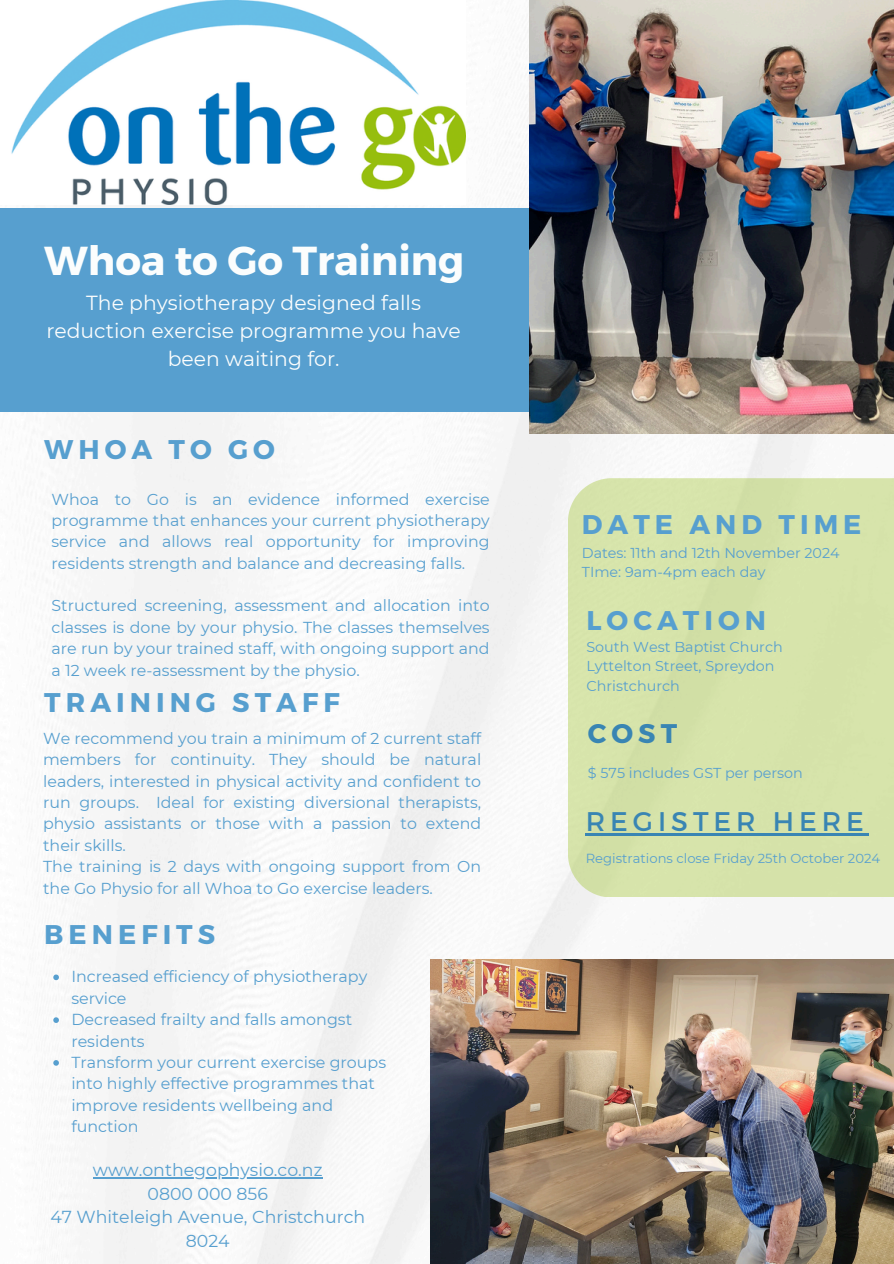
<style>
.page{position:relative;width:894px;height:1264px;background:#fff}
.page>*{position:absolute;margin:0;border:0;box-sizing:border-box;transform-origin:0 0}
.t1{font:700 40.35px "Montserrat";color:#fbfdfd}
.t2{font:700 27px "Montserrat";letter-spacing:.185em;color:#579fcf}
.t3{font:26.85px "Montserrat";letter-spacing:.185em;color:#3985b3}
.t4{font:700 26.85px "Montserrat";color:#3985b3}
.t5{font:20.4px/28.2px "Montserrat";color:#fbfdfd;text-align:center}
.t6{font:17.4px/23.7px "Montserrat";color:#579fcf;text-align:center}
.t7{font:15.9px/21.3px "Montserrat";color:#579fcf}
.t8{font:14.4px "Montserrat";color:#579fcf}
.t9{font:13.2px "Montserrat";color:#579fcf}
</style>
<div class="page">
<div style="left:31px;top:77px;width:862px;height:1186px;background:#f6f6f6"></div>
<div style="left:0;top:208px;width:550px;height:204px;background:#579fcf"></div>
<img style="left:529px;top:0;width:364px;height:433px">
<div style="left:567px;top:478px;width:326px;height:419px;background:#d7e4ab"></div>
<img style="left:11px;top:0;width:454px;height:205px">
<img style="left:430px;top:959px;width:462px;height:304px">
<hr style="left:585px;top:833px;width:283px;height:2px;background:#3985b3">
<svg style="left:53px;top:974px;width:6px;height:6px"></svg>
<svg style="left:53px;top:1017px;width:6px;height:5px"></svg>
<svg style="left:53px;top:1060px;width:6px;height:5px"></svg>
<hr style="left:93px;top:1176px;width:229px;height:2px;background:#579fcf">
<h4 class="t1" style="left:44px;top:234px;width:421px">Whoa to Go Training</h4>
<p class="t5" style="left:46px;top:288px;width:416px">The physiotherapy designed falls reduction exercise programme you have been waiting for.</p>
<h2 class="t2" style="left:44px;top:431px;width:232px">WHOA TO GO</h2>
<h2 class="t7" style="left:52px;top:488px;width:439px;text-align:justify">Whoa to Go is an evidence informed exercise programme that enhances your current physiotherapy service and allows real opportunity for improving residents strength and balance and decreasing falls.</h2>
<h5 class="t7" style="left:52px;top:595px;width:439px;text-align:justify">Structured screening, assessment and allocation into classes is done by your physio. The classes themselves are run by your trained staff, with ongoing support and a 12 week re-assessment by the physio.</h5>
<h5 class="t2" style="left:44px;top:684px;width:297px">TRAINING STAFF</h5>
<h2 class="t7" style="left:43px;top:727px;width:439px">We recommend you train a minimum of 2 current staff members for continuity. They should be natural leaders, interested in physical activity and confident to run groups. Ideal for existing diversional therapists, physio assistants or those with a passion to extend their skills.<br>The training is 2 days with ongoing support from On the Go Physio for all Whoa to Go exercise leaders.</h2>
<p class="t2" style="left:44px;top:916px;width:172px">BENEFITS</p>
<h2 class="t7" style="left:71px;top:966px;width:297px">Increased efficiency of physiotherapy service</h2>
<p class="t7" style="left:71px;top:1008px;width:282px">Decreased frailty and falls amongst residents</p>
<p class="t7" style="left:71px;top:1051px;width:316px">Transform your current exercise groups into highly effective programmes that improve residents wellbeing and function</p>
<p class="t6" style="left:50px;top:1157px;width:316px">www.onthegophysio.co.nz<br>0800 000 856<br>47 Whiteleigh Avenue, Christchurch<br>8024</p>
<p class="t2" style="left:581px;top:506px;width:281px">DATE AND TIME</p>
<p class="t8" style="left:581px;top:543px;width:259px">Dates: 11th and 12th November 2024</p>
<h5 class="t8" style="left:581px;top:562px;width:185px">TIme: 9am-4pm each day</h5>
<h2 class="t2" style="left:586px;top:602px;width:181px">LOCATION</h2>
<p class="t8" style="left:586px;top:638px;width:198px">South West Baptist Church</p>
<h3 class="t8" style="left:586px;top:657px;width:189px">Lyttelton Street, Spreydon</h3>
<p class="t8" style="left:586px;top:676px;width:95px">Christchurch</p>
<h5 class="t4" style="left:587px;top:716px;width:91px">COST</h5>
<h2 class="t8" style="left:587px;top:763px;width:216px">$ 575 includes GST per person</h2>
<p class="t3" style="left:585px;top:803px;width:279px">REGISTER HERE</p>
<p class="t9" style="left:585px;top:850px;width:296px">Registrations close Friday 25th October 2024</p>
</div>
